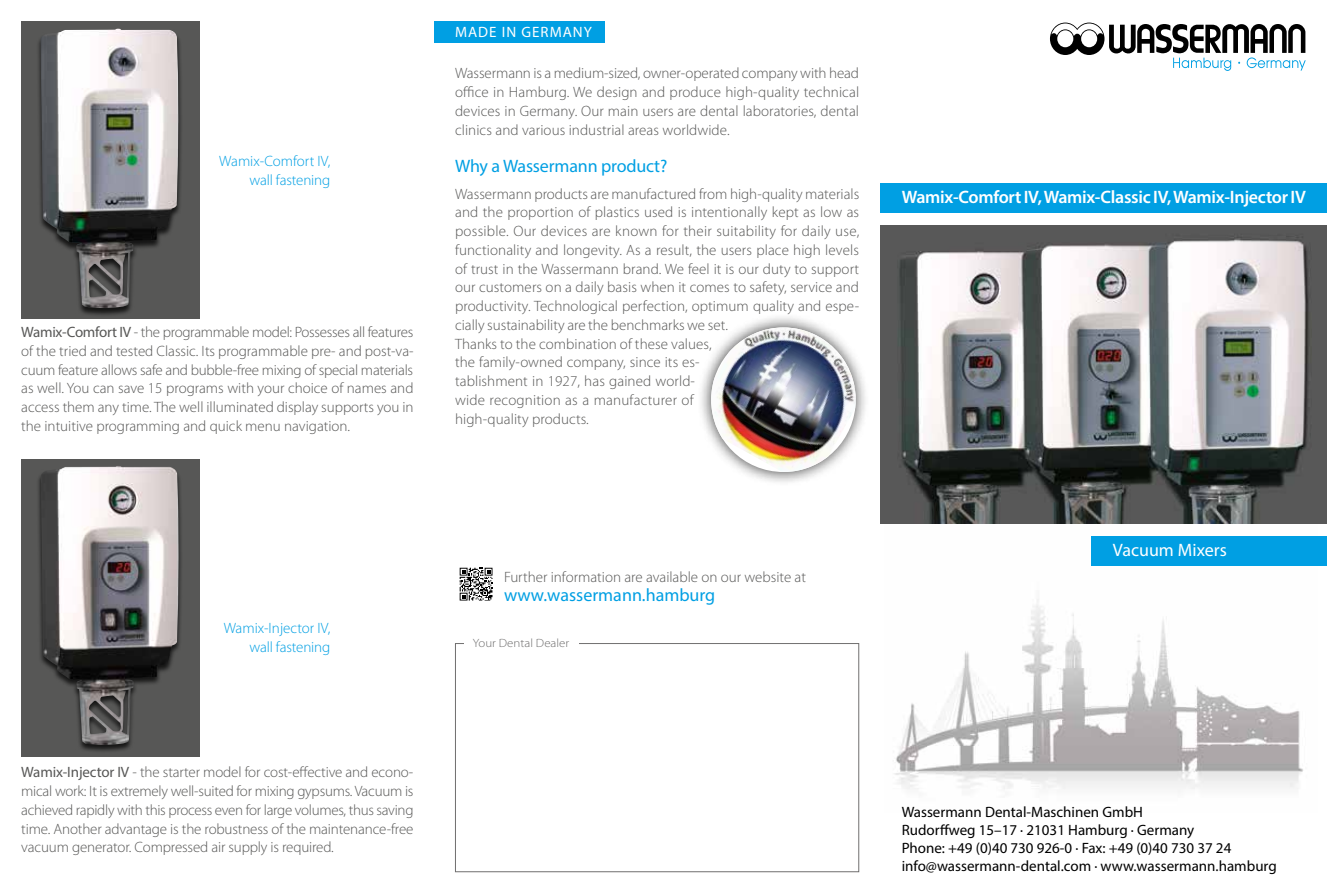
<style>
.page{position:relative;width:1327px;height:893px;background:#fff}
.page>*{position:absolute;margin:0;border:0;box-sizing:border-box;transform-origin:0 0}
.t1{font:600 18px "Myriad Pro";letter-spacing:-.015em;color:#fff}
.t2{font:18px "Myriad Pro";letter-spacing:-.005em;color:#009fe3}
.t3{font:18px "Myriad Pro";color:#fff}
.t4{font:300 15px/18.8px "Myriad Pro";letter-spacing:.005em;color:#575756;text-align:justify}
.t5{font:15px/18px "Myriad Pro";color:#000}
.t6{font:300 15px/18.8px "Myriad Pro";letter-spacing:-.01em;color:#009fe3;text-align:right}
.t7{font:15px "Myriad Pro";letter-spacing:.07em;color:#fff}
.t8{font:300 12px "Myriad Pro";color:#706f6f;scale:1.08 1}
.s1{font-weight:400}
</style>
<div class="page">
<img style="left:884px;top:523px;width:434px;height:266px">
<svg style="left:1050px;top:22px;width:255px;height:49px"></svg>
<div style="left:880px;top:183px;width:447px;height:30px;background:#009fe3"></div>
<div style="left:21px;top:21px;width:179px;height:298px;background:#575756"></div>
<div style="left:36px;top:29px;width:147px;height:288px;background:#000;opacity:.75"></div>
<img style="left:41px;top:29px;width:137px;height:279px">
<div style="left:21px;top:459px;width:179px;height:298px;background:#575756"></div>
<div style="left:36px;top:465px;width:147px;height:289px;background:#000;opacity:.75"></div>
<img style="left:41px;top:465px;width:138px;height:280px">
<img style="left:880px;top:225px;width:447px;height:298px">
<div style="left:1091px;top:536px;width:236px;height:30px;background:#009fe3"></div>
<div style="left:455px;top:643px;width:404px;height:229px;border:1px solid #706f6f"></div>
<div style="left:463px;top:638px;width:115px;height:14px;background:#fff"></div>
<div style="left:434px;top:21px;width:171px;height:22px;background:#009fe3"></div>
<div style="left:697px;top:314px;width:172px;height:172px;background:#000;opacity:.75"></div>
<img style="left:711px;top:327px;width:144px;height:145px">
<svg style="left:459px;top:567px;width:34px;height:34px"></svg>
<p class="t6" style="left:219px;top:152px;width:112px">Wamix-Comfort IV, wall fastening</p>
<p class="t4" style="left:21px;top:323px;width:394px"><span class="s1">Wamix-Comfort IV</span> - the programmable model: Possesses all features of the tried and tested Classic. Its programmable pre- and post-va&shy;cuum feature allows safe and bubble-free mixing of special materials as well. You can save 15 programs with your choice of names and access them any time. The well illuminated display supports you in the intuitive programming and quick menu navigation.</p>
<p class="t7" style="left:455px;top:22px;width:138px">MADE IN GERMANY</p>
<p class="t4" style="left:455px;top:64px;width:405px">Wassermann is a medium-sized, owner-operated company with head office in Hamburg. We design and produce high-quality technical devices in Germany. Our main users are dental laboratories, dental clinics and various industrial areas worldwide.</p>
<p class="t2" style="left:455px;top:155px;width:214px">Why a Wassermann product?</p>
<p class="t4" style="left:455px;top:184px;width:406px;text-align:left">Wassermann products are manufactured from high-quality materials and the proportion of plastics used is intentionally kept as low as possible. Our devices are known for their suitability for daily use, functionality and longevity. As a result, the users place high levels of trust in the Wassermann brand. We feel it is our duty to support our customers on a daily basis when it comes to safety, service and productivity. Technological perfection, optimum quality and espe&shy;cially sustainability are the benchmarks we set.<br>Thanks to the combination of these values,<br>the family-owned company, since its es-<br>tablishment in 1927, has gained world-<br>wide recognition as a manufacturer of<br>high-quality products.</p>
<p class="t1" style="left:901px;top:186px;width:406px">Wamix-Comfort IV, Wamix-Classic IV, Wamix-Injector IV</p>
<p class="t6" style="left:224px;top:619px;width:108px">Wamix-Injector IV, wall fastening</p>
<p class="t4" style="left:504px;top:568px;width:303px">Further information are available on our website at</p>
<p class="t2" style="left:504px;top:584px;width:213px">www.wassermann.hamburg</p>
<p class="t8" style="left:473px;top:636px;width:91px">Your Dental Dealer</p>
<p class="t3" style="left:1113px;top:539px;width:115px">Vacuum Mixers</p>
<p class="t4" style="left:21px;top:763px;width:394px"><span class="s1">Wamix-Injector IV</span> - the starter model for cost-effective and econo&shy;mical work: It is extremely well-suited for mixing gypsums. Vacuum is achieved rapidly with this process even for large volumes, thus saving time. Another advantage is the robustness of the maintenance-free vacuum generator. Compressed air supply is required.</p>
<p class="t5" style="left:901px;top:803px;width:377px">Wassermann Dental-Maschinen GmbH<br>Rudorffweg 15–17 · 21031 Hamburg · Germany<br>Phone: +49 (0)40 730 926-0 · Fax: +49 (0)40 730 37 24 info@wassermann-dental.com · www.wassermann.hamburg</p>
</div>
